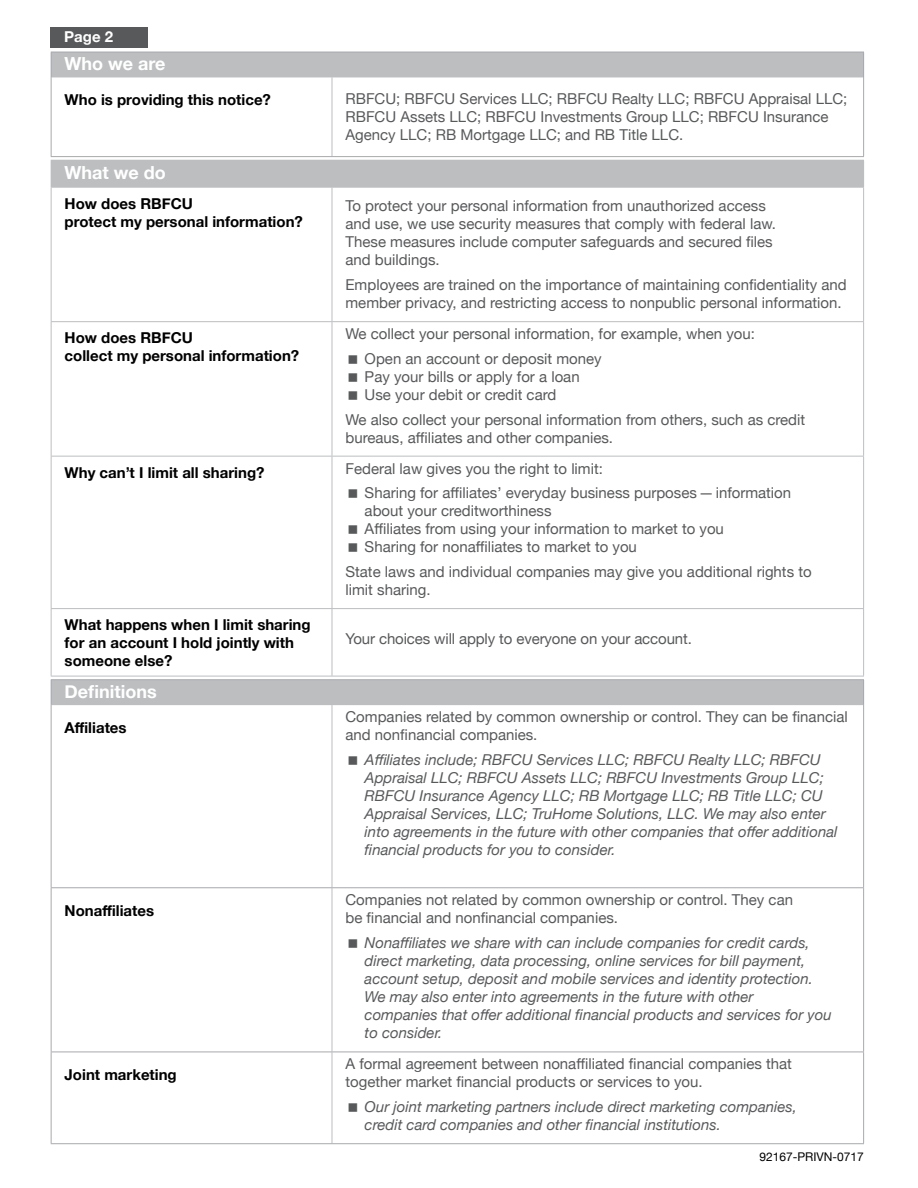
<style>
.page{position:relative;width:918px;height:1188px;background:#fff}
.page>*{position:absolute;margin:0;border:0;box-sizing:border-box;transform-origin:0 0}
.t1{font:700 18px "Helvetica Neue";color:#fff}
.t2{font:15px/18px "Helvetica Neue";color:#58595b}
.t3{font:italic 15px/18px "Helvetica Neue";color:#58595b}
.t4{font:700 15px/18px "Helvetica Neue";color:#000}
.t5{font:700 15px "Helvetica Neue";color:#fff}
.t6{font:12px "Helvetica Neue";color:#000}
</style>
<div class="page">
<div style="left:51px;top:27px;width:97px;height:20px;background:#58595b"></div>
<div style="left:51px;top:52px;width:813px;height:25px;background:#bcbec0"></div>
<hr style="left:52px;top:77px;width:280px;height:1px;background:#bcbec0">
<hr style="left:332px;top:77px;width:531px;height:1px;background:#bcbec0">
<hr style="left:332px;top:77px;width:1px;height:79px;background:#bcbec0">
<hr style="left:51px;top:52px;width:281px;height:1px;background:#a7a9ac">
<svg style="left:51px;top:53px;width:1px;height:24px"></svg>
<hr style="left:332px;top:52px;width:532px;height:1px;background:#a7a9ac">
<svg style="left:863px;top:53px;width:1px;height:24px"></svg>
<hr style="left:51px;top:77px;width:1px;height:79px;background:#a7a9ac">
<hr style="left:863px;top:77px;width:1px;height:79px;background:#a7a9ac">
<hr style="left:51px;top:156px;width:281px;height:1px;background:#a7a9ac">
<hr style="left:332px;top:156px;width:532px;height:1px;background:#a7a9ac">
<div style="left:51px;top:680px;width:813px;height:25px;background:#bcbec0"></div>
<hr style="left:332px;top:1052px;width:1px;height:91px;background:#bcbec0">
<hr style="left:51px;top:679px;width:281px;height:1px;background:#a7a9ac">
<svg style="left:51px;top:680px;width:1px;height:24px"></svg>
<hr style="left:332px;top:679px;width:532px;height:1px;background:#a7a9ac">
<svg style="left:863px;top:680px;width:1px;height:25px"></svg>
<hr style="left:51px;top:1052px;width:1px;height:91px;background:#a7a9ac">
<hr style="left:863px;top:1052px;width:1px;height:91px;background:#a7a9ac">
<hr style="left:51px;top:1143px;width:281px;height:1px;background:#a7a9ac">
<hr style="left:332px;top:1143px;width:532px;height:1px;background:#a7a9ac">
<hr style="left:332px;top:705px;width:1px;height:182px;background:#bcbec0">
<hr style="left:332px;top:888px;width:1px;height:164px;background:#bcbec0">
<hr style="left:51px;top:705px;width:1px;height:182px;background:#a7a9ac">
<hr style="left:863px;top:705px;width:1px;height:182px;background:#a7a9ac">
<hr style="left:51px;top:887px;width:281px;height:1px;background:#a7a9ac">
<hr style="left:51px;top:888px;width:1px;height:164px;background:#a7a9ac">
<hr style="left:332px;top:887px;width:532px;height:1px;background:#a7a9ac">
<hr style="left:863px;top:888px;width:1px;height:164px;background:#a7a9ac">
<hr style="left:51px;top:1052px;width:281px;height:1px;background:#a7a9ac">
<hr style="left:332px;top:1052px;width:532px;height:1px;background:#a7a9ac">
<div style="left:51px;top:160px;width:813px;height:27px;background:#bcbec0"></div>
<hr style="left:51px;top:188px;width:1px;height:133px;background:#bcbec0">
<hr style="left:332px;top:188px;width:1px;height:133px;background:#bcbec0">
<hr style="left:863px;top:188px;width:1px;height:133px;background:#bcbec0">
<hr style="left:51px;top:187px;width:281px;height:1px;background:#bcbec0">
<hr style="left:332px;top:187px;width:532px;height:1px;background:#bcbec0">
<hr style="left:51px;top:321px;width:281px;height:1px;background:#bcbec0">
<hr style="left:51px;top:322px;width:1px;height:134px;background:#bcbec0">
<hr style="left:332px;top:321px;width:532px;height:1px;background:#bcbec0">
<hr style="left:332px;top:322px;width:1px;height:134px;background:#bcbec0">
<hr style="left:863px;top:322px;width:1px;height:134px;background:#bcbec0">
<hr style="left:51px;top:456px;width:281px;height:1px;background:#bcbec0">
<hr style="left:51px;top:457px;width:1px;height:151px;background:#bcbec0">
<hr style="left:332px;top:456px;width:532px;height:1px;background:#bcbec0">
<hr style="left:332px;top:457px;width:1px;height:151px;background:#bcbec0">
<hr style="left:863px;top:457px;width:1px;height:151px;background:#bcbec0">
<hr style="left:51px;top:608px;width:281px;height:1px;background:#bcbec0">
<hr style="left:51px;top:609px;width:1px;height:67px;background:#bcbec0">
<hr style="left:332px;top:608px;width:532px;height:1px;background:#bcbec0">
<hr style="left:332px;top:609px;width:1px;height:67px;background:#bcbec0">
<hr style="left:863px;top:609px;width:1px;height:67px;background:#bcbec0">
<hr style="left:51px;top:676px;width:281px;height:1px;background:#bcbec0">
<hr style="left:332px;top:676px;width:532px;height:1px;background:#bcbec0">
<p class="t5" style="left:64px;top:25px;width:50px">Page 2</p>
<p class="t1" style="left:65px;top:49px;width:102px">Who we are</p>
<p class="t4" style="left:65px;top:91px;width:208px">Who is providing this notice?</p>
<p class="t2" style="left:345px;top:91px;width:503px">RBFCU; RBFCU Services LLC; RBFCU Realty LLC; RBFCU Appraisal LLC;<br>RBFCU Assets LLC; RBFCU Investments Group LLC; RBFCU Insurance<br>Agency LLC; RB Mortgage LLC; and RB Title LLC.</p>
<p class="t1" style="left:65px;top:159px;width:103px">What we do</p>
<p class="t4" style="left:65px;top:195px;width:240px">How does RBFCU<br>protect my personal information?</p>
<p class="t2" style="left:345px;top:198px;width:432px">To protect your personal information from unauthorized access and use, we use security measures that comply with federal law.<br>These measures include computer safeguards and secured files and buildings.</p>
<p class="t2" style="left:345px;top:277px;width:503px">Employees are trained on the importance of maintaining confidentiality and member privacy, and restricting access to nonpublic personal information.</p>
<p class="t4" style="left:65px;top:329px;width:236px">How does RBFCU<br>collect my personal information?</p>
<p class="t2" style="left:365px;top:322px;width:392px;line-height:24.8px;text-indent:-19px">We collect your personal information, for example, when you:<br>Open an account or deposit money</p>
<p class="t2" style="left:365px;top:368px;width:217px">Pay your bills or apply for a loan<br>Use your debit or credit card</p>
<p class="t2" style="left:345px;top:411px;width:461px">We also collect your personal information from others, such as credit bureaus, affiliates and other companies.</p>
<p class="t4" style="left:65px;top:464px;width:201px">Why can’t I limit all sharing?</p>
<p class="t2" style="left:365px;top:457px;width:428px;line-height:24.8px;text-indent:-19px">Federal law gives you the right to limit:<br>Sharing for affiliates’ everyday business purposes—information</p>
<p class="t2" style="left:365px;top:503px;width:361px">about your creditworthiness<br>Affiliates from using your information to market to you<br>Sharing for nonaffiliates to market to you</p>
<p class="t2" style="left:345px;top:564px;width:468px">State laws and individual companies may give you additional rights to limit sharing.</p>
<p class="t4" style="left:65px;top:616px;width:248px">What happens when I limit sharing for an account I hold jointly with someone else?</p>
<p class="t2" style="left:345px;top:631px;width:348px">Your choices will apply to everyone on your account.</p>
<p class="t1" style="left:65px;top:677px;width:94px">Definitions</p>
<p class="t4" style="left:65px;top:719px;width:63px">Affiliates</p>
<p class="t2" style="left:345px;top:709px;width:504px">Companies related by common ownership or control. They can be financial and nonfinancial companies.</p>
<p class="t3" style="left:365px;top:751px;width:474px">Affiliates include; RBFCU Services LLC; RBFCU Realty LLC; RBFCU Appraisal LLC; RBFCU Assets LLC; RBFCU Investments Group LLC; RBFCU Insurance Agency LLC; RB Mortgage LLC; RB Title LLC; CU Appraisal Services, LLC; TruHome Solutions, LLC. We may also enter into agreements in the future with other companies that offer additional financial products for you to consider.</p>
<p class="t4" style="left:65px;top:902px;width:91px">Nonaffiliates</p>
<p class="t2" style="left:345px;top:892px;width:449px">Companies not related by common ownership or control. They can be financial and nonfinancial companies.</p>
<p class="t3" style="left:365px;top:934px;width:469px">Nonaffiliates we share with can include companies for credit cards, direct marketing, data processing, online services for bill payment, account setup, deposit and mobile services and identity protection.<br>We may also enter into agreements in the future with other<br>companies that offer additional financial products and services for you to consider.</p>
<p class="t4" style="left:65px;top:1066px;width:114px">Joint marketing</p>
<p class="t2" style="left:345px;top:1056px;width:448px">A formal agreement between nonaffiliated financial companies that together market financial products or services to you.</p>
<p class="t3" style="left:365px;top:1099px;width:434px">Our joint marketing partners include direct marketing companies, credit card companies and other financial institutions.</p>
<p class="t6" style="left:760px;top:1148px;width:106px">92167-PRIVN-0717</p>
</div>
